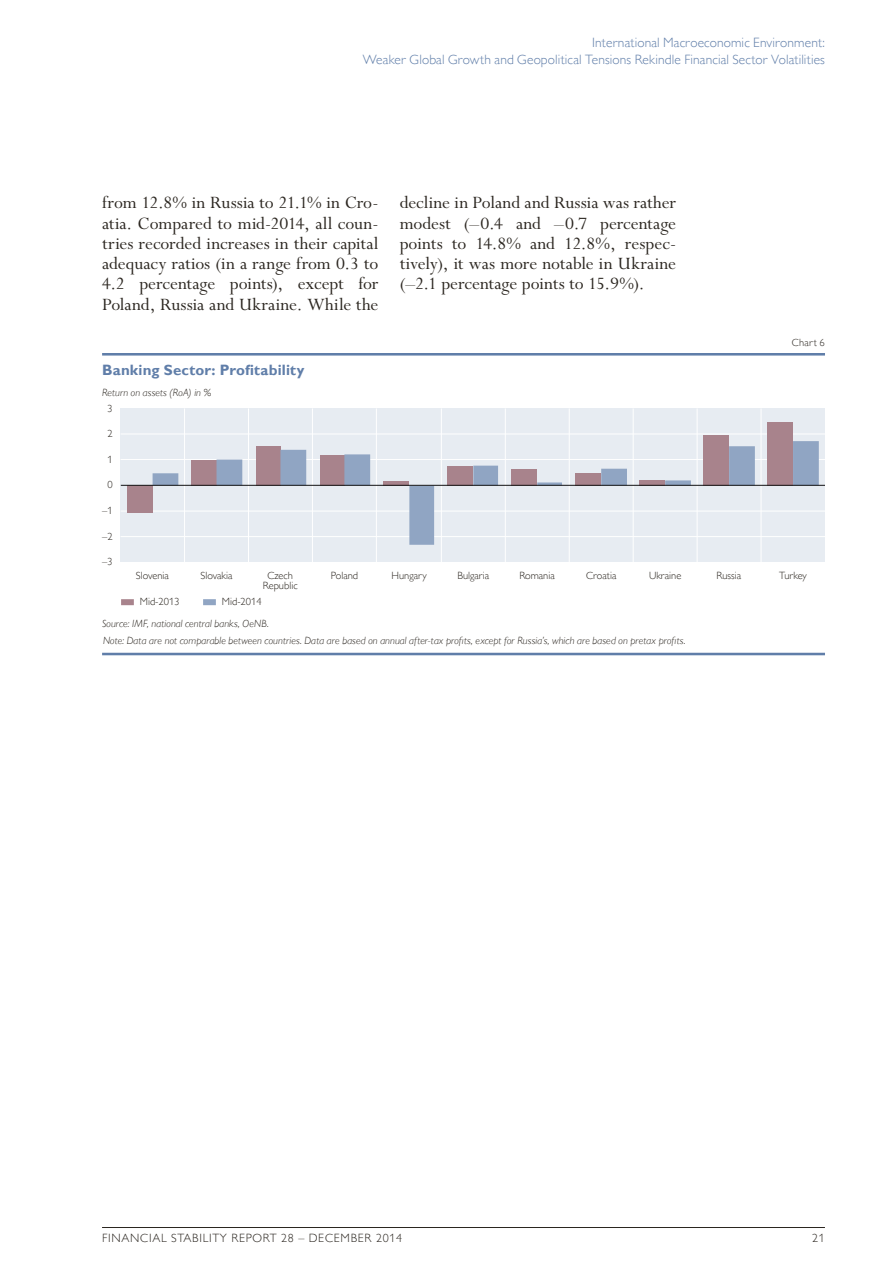
<style>
.page{position:relative;width:893px;height:1263px;background:#fff}
.page>*{position:absolute;margin:0;border:0;box-sizing:border-box;transform-origin:0 0}
.t1{font:19.5px/20.2px "Perpetua Std";color:#2b2620;text-align:justify}
.t2{font:700 15px "Gill Sans MT Pro";letter-spacing:.01em;color:#607ea9}
.t3{font:300 13.5px/16.5px "Gill Sans MT Pro";letter-spacing:.01em;color:#607ea9;text-align:right}
.t4{font:300 12px "Gill Sans MT Pro";letter-spacing:.06em;color:#2b2620}
.t5{font:italic 300 10.5px/17px "Gill Sans MT Pro";letter-spacing:.01em;color:#2b2620}
.t6{font:300 10.5px/10.5px "Gill Sans MT Pro";color:#2b2620;text-align:center}
</style>
<div class="page">
<hr style="left:102px;top:1227px;width:723px;height:1px;background:#2b2620">
<hr style="left:102px;top:353px;width:723px;height:3px;background:#607ea9">
<hr style="left:102px;top:653px;width:723px;height:2px;background:#607ea9">
<div style="left:121px;top:599px;width:13px;height:6px;background:#a8838c"></div>
<div style="left:203px;top:599px;width:13px;height:6px;background:#90a5c3"></div>
<div style="left:121px;top:409px;width:704px;height:153px;background:#e7ecf2"></div>
<hr style="left:121px;top:536px;width:704px;height:1px;background:#fff">
<hr style="left:121px;top:511px;width:704px;height:1px;background:#fff">
<hr style="left:121px;top:459px;width:704px;height:1px;background:#fff">
<hr style="left:121px;top:434px;width:704px;height:1px;background:#fff">
<hr style="left:184px;top:408px;width:1px;height:154px;background:#fff">
<hr style="left:248px;top:408px;width:1px;height:154px;background:#fff">
<hr style="left:312px;top:408px;width:1px;height:154px;background:#fff">
<hr style="left:376px;top:408px;width:1px;height:154px;background:#fff">
<hr style="left:441px;top:408px;width:1px;height:154px;background:#fff">
<hr style="left:505px;top:408px;width:1px;height:154px;background:#fff">
<hr style="left:569px;top:408px;width:1px;height:154px;background:#fff">
<hr style="left:633px;top:408px;width:1px;height:154px;background:#fff">
<hr style="left:697px;top:408px;width:1px;height:154px;background:#fff">
<hr style="left:761px;top:408px;width:1px;height:154px;background:#fff">
<div style="left:767px;top:422px;width:26px;height:63px;background:#a8838c"></div>
<div style="left:703px;top:435px;width:26px;height:50px;background:#a8838c"></div>
<div style="left:127px;top:485px;width:26px;height:28px;background:#a8838c"></div>
<svg style="left:153px;top:441px;width:666px;height:104px"></svg>
<hr style="left:121px;top:485px;width:704px;height:1px;background:#131314">
<p class="t3" style="left:363px;top:34px;width:464px">International Macroeconomic Environment:<br>Weaker Global Growth and Geopolitical Tensions Rekindle Financial Sector Volatilities</p>
<p class="t1" style="left:102px;top:193px;width:278px">from 12.8% in Russia to 21.1% in Cro&shy;atia. Compared to mid-2014, all coun&shy;tries recorded increases in their capital adequacy ratios (in a range from 0.3 to 4.2 percentage points), except for Poland, Russia and Ukraine. While the</p>
<p class="t1" style="left:400px;top:193px;width:278px">decline in Poland and Russia was rather modest (–0.4 and –0.7 percentage points to 14.8% and 12.8%, respec&shy;tively), it was more notable in Ukraine (–2.1 percentage points to 15.9%).</p>
<p class="t2" style="left:102px;top:360px;width:204px">Banking Sector: Profitability</p>
<p class="t6" style="left:792px;top:337px;width:34px">Chart 6</p>
<p class="t5" style="left:102px;top:384px;width:110px">Return on assets (RoA) in %</p>
<p class="t6" style="left:107px;top:403px;width:7px">3</p>
<p class="t6" style="left:107px;top:428px;width:7px">2</p>
<p class="t6" style="left:107px;top:454px;width:7px">1</p>
<p class="t6" style="left:107px;top:479px;width:7px">0</p>
<p class="t6" style="left:102px;top:505px;width:12px">–1</p>
<p class="t6" style="left:102px;top:531px;width:12px">–2</p>
<p class="t6" style="left:102px;top:556px;width:12px">–3</p>
<p class="t6" style="left:136px;top:570px;width:34px">Slovenia</p>
<p class="t6" style="left:201px;top:570px;width:33px">Slovakia</p>
<p class="t6" style="left:263px;top:570px;width:36px">Czech<br>Republic</p>
<p class="t6" style="left:331px;top:570px;width:29px">Poland</p>
<p class="t6" style="left:391px;top:570px;width:37px">Hungary</p>
<p class="t6" style="left:457px;top:570px;width:33px">Bulgaria</p>
<p class="t6" style="left:519px;top:570px;width:37px">Romania</p>
<p class="t6" style="left:586px;top:570px;width:32px">Croatia</p>
<p class="t6" style="left:649px;top:570px;width:34px">Ukraine</p>
<p class="t6" style="left:717px;top:570px;width:26px">Russia</p>
<p class="t6" style="left:779px;top:570px;width:29px">Turkey</p>
<p class="t6" style="left:140px;top:596px;width:41px">Mid-2013</p>
<p class="t6" style="left:222px;top:596px;width:41px">Mid-2014</p>
<p class="t5" style="left:102px;top:615px;width:585px">Source: IMF, national central banks, OeNB.<br>Note: Data are not comparable between countries. Data are based on annual after-tax profits, except for Russia’s, which are based on pretax profits.</p>
<p class="t4" style="left:102px;top:1231px;width:302px">FINANCIAL STABILITY REPORT 28 – DECEMBER 2014</p>
<p class="t4" style="left:812px;top:1231px;width:14px">21</p>
</div>
